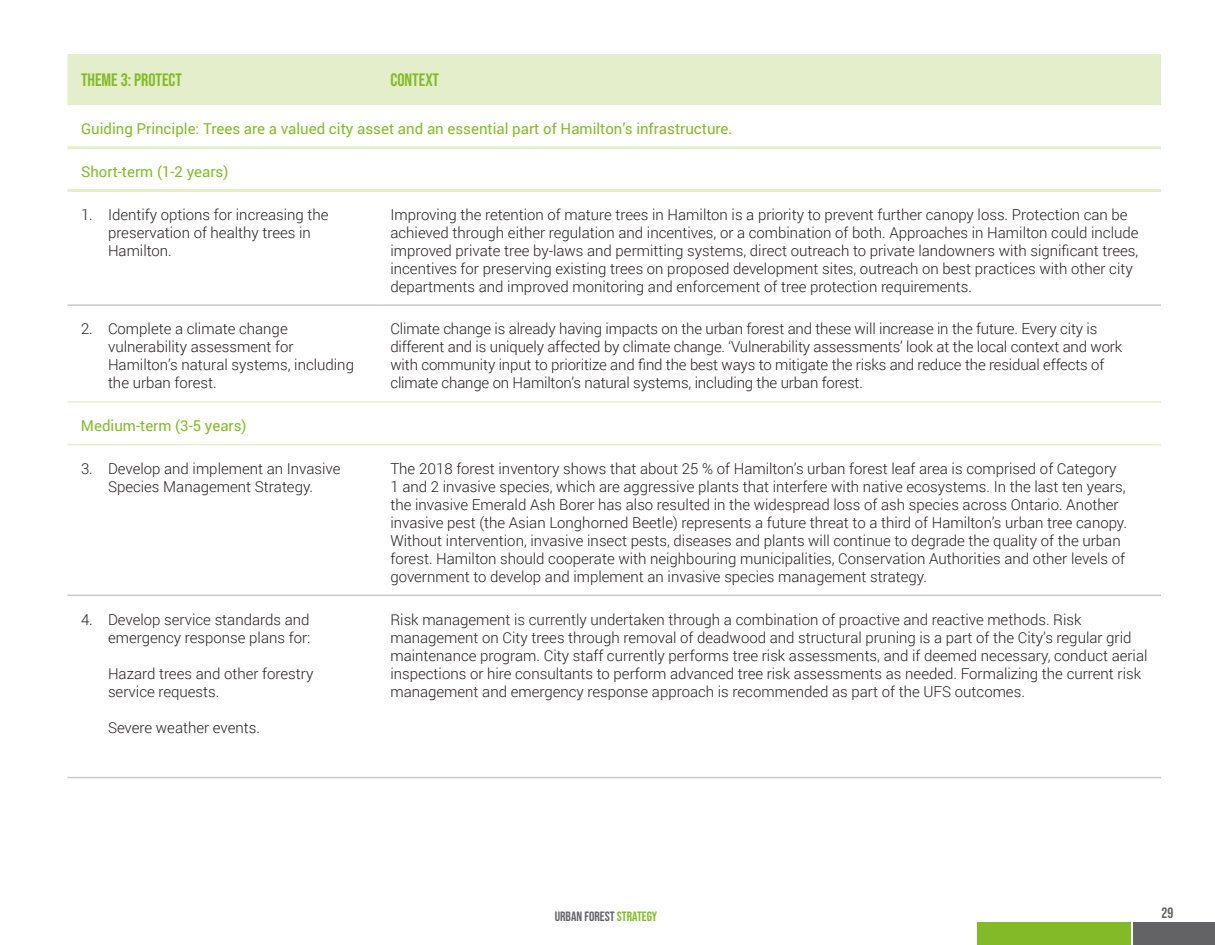
<style>
.page{position:relative;width:1215px;height:945px;background:#fff}
.page>*{position:absolute;margin:0;border:0;box-sizing:border-box;transform-origin:0 0}
.Table_Header{font:18px "Bebas Neue";color:#82bb27}
.Table_body{font:300 15px/18px "Roboto";color:#231f20}
.Table_Subheader{font:15px "Roboto";color:#82bb27}
.t1{font:15px "Bebas Neue";color:#636366}
.t2{font:13.5px "Bebas Neue";color:#636366}
.s1{color:#82bb27}
</style>
<div class="page">
<div style="left:978px;top:923px;width:153px;height:22px;background:#82bb27"></div>
<div style="left:1133px;top:923px;width:82px;height:22px;background:#636366"></div>
<div style="left:68px;top:54px;width:1093px;height:51px;background:#e5eecb"></div>
<hr style="left:68px;top:401px;width:309px;height:2px;background:#e5eecb">
<hr style="left:377px;top:401px;width:784px;height:2px;background:#e5eecb">
<hr style="left:68px;top:444px;width:309px;height:1px;background:#e5eecb">
<hr style="left:377px;top:444px;width:784px;height:1px;background:#e5eecb">
<hr style="left:68px;top:304px;width:309px;height:2px;background:#c7c8ca">
<hr style="left:377px;top:304px;width:784px;height:2px;background:#c7c8ca">
<hr style="left:68px;top:595px;width:309px;height:1px;background:#c7c8ca">
<hr style="left:377px;top:595px;width:784px;height:1px;background:#c7c8ca">
<hr style="left:68px;top:777px;width:309px;height:1px;background:#c7c8ca">
<hr style="left:377px;top:777px;width:784px;height:1px;background:#c7c8ca">
<hr style="left:68px;top:146px;width:309px;height:3px;background:#e5eecb">
<hr style="left:377px;top:146px;width:784px;height:3px;background:#e5eecb">
<hr style="left:68px;top:189px;width:309px;height:3px;background:#e5eecb">
<hr style="left:377px;top:189px;width:784px;height:3px;background:#e5eecb">
<p class="Table_Header" style="left:81px;top:70px;width:103px">THEME 3: PROTECT</p>
<p class="Table_Header" style="left:390px;top:70px;width:50px">CONTEXT</p>
<p class="Table_Subheader" style="left:81px;top:118px;width:653px">Guiding Principle: Trees are a valued city asset and an essential part of Hamilton’s infrastructure.</p>
<p class="Table_Subheader" style="left:81px;top:161px;width:149px">Short-term (1-2 years)</p>
<p class="Table_body" style="left:108px;top:205px;width:222px;text-indent:-27px">1. Identify options for increasing the preservation of healthy trees in<br>Hamilton.</p>
<p class="Table_body" style="left:390px;top:205px;width:750px">Improving the retention of mature trees in Hamilton is a priority to prevent further canopy loss. Protection can be achieved through either regulation and incentives, or a combination of both. Approaches in Hamilton could include improved private tree by-laws and permitting systems, direct outreach to private landowners with significant trees, incentives for preserving existing trees on proposed development sites, outreach on best practices with other city departments and improved monitoring and enforcement of tree protection requirements.</p>
<p class="Table_body" style="left:108px;top:320px;width:248px;text-indent:-27px">2. Complete a climate change vulnerability assessment for<br>Hamilton’s natural systems, including the urban forest.</p>
<p class="Table_body" style="left:390px;top:320px;width:733px">Climate change is already having impacts on the urban forest and these will increase in the future. Every city is different and is uniquely affected by climate change. ‘Vulnerability assessments’ look at the local context and work with community input to prioritize and find the best ways to mitigate the risks and reduce the residual effects of climate change on Hamilton’s natural systems, including the urban forest.</p>
<p class="Table_Subheader" style="left:81px;top:415px;width:167px">Medium-term (3-5 years)</p>
<p class="Table_body" style="left:81px;top:459px;width:261px;text-align:center">3. Develop and implement an Invasive<br>Species Management Strategy.</p>
<p class="Table_body" style="left:390px;top:459px;width:738px">The 2018 forest inventory shows that about 25 % of Hamilton’s urban forest leaf area is comprised of Category 1 and 2 invasive species, which are aggressive plants that interfere with native ecosystems. In the last ten years, the invasive Emerald Ash Borer has also resulted in the widespread loss of ash species across Ontario. Another invasive pest (the Asian Longhorned Beetle) represents a future threat to a third of Hamilton’s urban tree canopy.<br>Without intervention, invasive insect pests, diseases and plants will continue to degrade the quality of the urban forest. Hamilton should cooperate with neighbouring municipalities, Conservation Authorities and other levels of government to develop and implement an invasive species management strategy.</p>
<p class="Table_body" style="left:81px;top:610px;width:231px;text-align:right">4. Develop service standards and emergency response plans for:</p>
<p class="Table_body" style="left:108px;top:664px;width:207px">Hazard trees and other forestry service requests.</p>
<p class="Table_body" style="left:108px;top:718px;width:154px">Severe weather events.</p>
<p class="Table_body" style="left:390px;top:610px;width:759px">Risk management is currently undertaken through a combination of proactive and reactive methods. Risk management on City trees through removal of deadwood and structural pruning is a part of the City’s regular grid maintenance program. City staff currently performs tree risk assessments, and if deemed necessary, conduct aerial inspections or hire consultants to perform advanced tree risk assessments as needed. Formalizing the current risk management and emergency response approach is recommended as part of the UFS outcomes.</p>
<p class="t2" style="left:555px;top:909px;width:104px">URBAN FOREST <span class="s1">STRATEGY</span></p>
<p class="t1" style="left:1161px;top:905px;width:13px">29</p>
</div>
